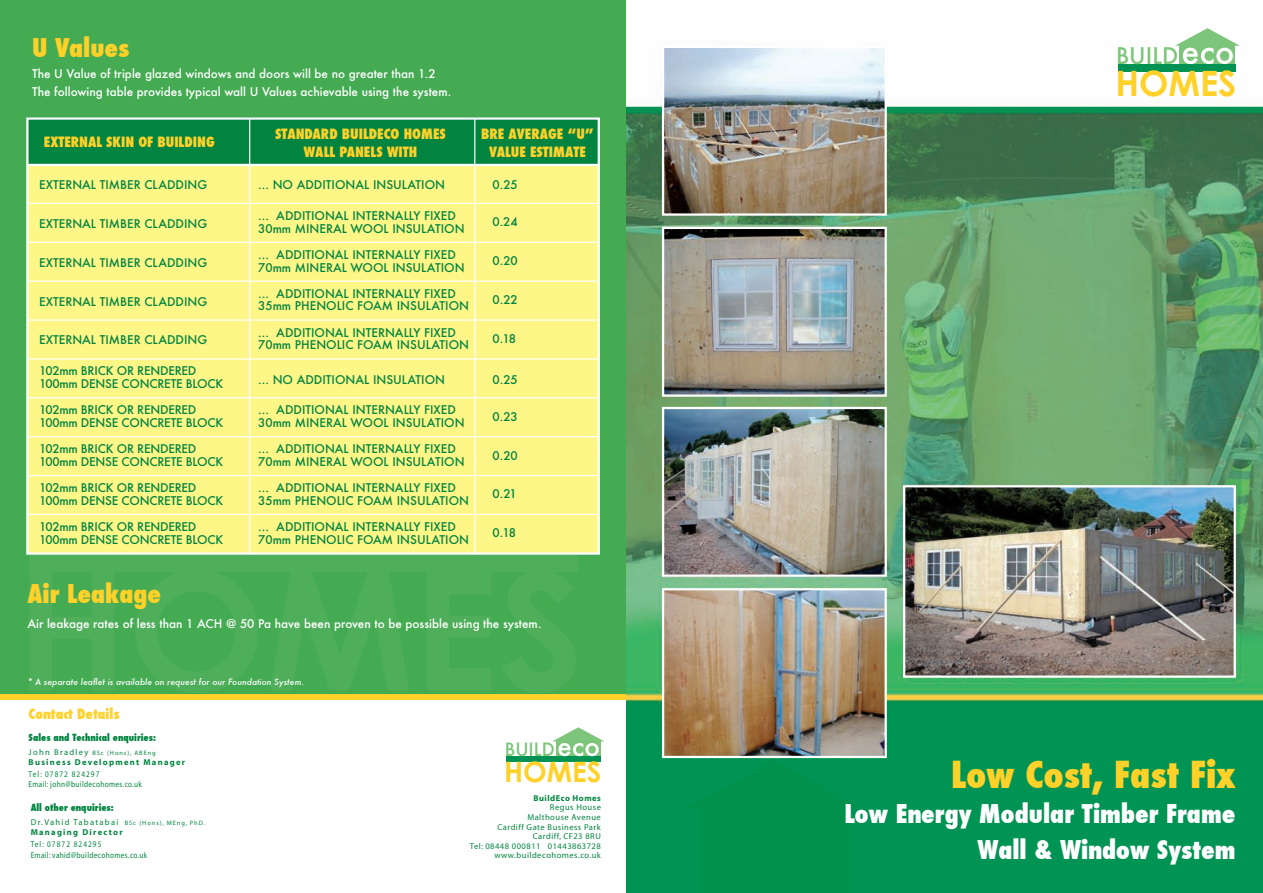
<style>
.page{position:relative;width:1263px;height:893px;background:#fff}
.page>*{position:absolute;margin:0;border:0;box-sizing:border-box;transform-origin:0 0}
.t1{font:800 condensed 36.15px "Futura";color:#ffd129}
.t2{font:700 34.95px "Century Gothic";color:#ffd129}
.t3{font:700 28.2px "Century Gothic";color:#ffd129}
.t4{font:800 condensed 25.05px/35.1px "Futura";color:#fff;text-align:right}
.t5{font:800 condensed 25.05px "Futura";color:#ffd129}
.t6{font:500 22.35px "Futura";color:#7cc57a}
.t7{font:500 18px "Futura";color:#7cc57a}
.t8{font:800 condensed 13.8px/18.1px "Futura";color:#ffd129;text-align:center}
.t9{font:500 11.7px/12.8px "Futura";color:#00843f}
.t10{font:500 11.7px/12.8px "Futura";letter-spacing:-.02em;color:#00843f}
.t11{font:500 11.7px/18.1px "Futura";color:#fff}
.t12{font:800 condensed 9.6px "Futura";color:#00843f}
.t13{font:8.55px/9.6px "Myriad";letter-spacing:.055em;color:#00843f;text-align:right}
.t14{font:8.55px/10.8px "Myriad";letter-spacing:.055em;color:#00843f;scale:.85 1}
.t15{font:italic 500 8.55px "Futura";color:#fff}
.t16{font:700 8.55px "Myriad";letter-spacing:.15em;color:#00843f}
.t17{font:700 8.55px "Myriad";letter-spacing:.055em;color:#00843f}
.t18{font:6.45px "Myriad";letter-spacing:.15em;color:#00843f}
.s1{font-size:8.55px}
</style>
<div class="page">
<img style="left:625px;top:0;width:638px;height:893px">
<img style="left:661px;top:45px;width:576px;height:714px">
<div style="left:1118px;top:64px;width:117px;height:7px;background:#009353"></div>
<svg style="left:1175px;top:28px;width:65px;height:36px"></svg>
<div style="left:698px;top:805px;width:152px;height:88px;background:#00914c"></div>
<div style="left:685px;top:761px;width:177px;height:93px;background:#00914c"></div>
<div style="left:0;top:0;width:625px;height:893px;background:#44ab53"></div>
<div style="left:0;top:694px;width:625px;height:16px;background:#ffd129"></div>
<div style="left:0;top:700px;width:625px;height:193px;background:#fff"></div>
<div style="left:506px;top:756px;width:95px;height:6px;background:#009353"></div>
<svg style="left:552px;top:727px;width:52px;height:29px"></svg>
<svg style="left:30px;top:555px;width:548px;height:138px;fill:#4fae5a"></svg>
<div style="left:27px;top:119px;width:572px;height:434px;background:#fff688"></div>
<div style="left:27px;top:117px;width:572px;height:49px;background:#00843f"></div>
<div style="left:26px;top:117px;width:574px;height:438px;border:2px solid #fff"></div>
<hr style="left:474px;top:118px;width:1px;height:436px;background:#fff">
<hr style="left:249px;top:118px;width:1px;height:436px;background:#fff">
<hr style="left:27px;top:164px;width:572px;height:2px;background:#fff">
<hr style="left:27px;top:203px;width:572px;height:1px;background:#fff">
<hr style="left:27px;top:242px;width:572px;height:1px;background:#fff">
<hr style="left:27px;top:281px;width:572px;height:1px;background:#fff">
<hr style="left:27px;top:319px;width:572px;height:2px;background:#fff">
<hr style="left:27px;top:358px;width:572px;height:2px;background:#fff">
<hr style="left:27px;top:397px;width:572px;height:1px;background:#fff">
<hr style="left:27px;top:436px;width:572px;height:1px;background:#fff">
<hr style="left:27px;top:475px;width:572px;height:1px;background:#fff">
<hr style="left:27px;top:514px;width:572px;height:1px;background:#fff">
<h3 class="t5" style="left:32px;top:30px;width:99px">U Values</h3>
<p class="t11" style="left:32px;top:64px;width:421px">The U Value of triple glazed windows and doors will be no greater than 1.2<br>The following table provides typical wall U Values achievable using the system.</p>
<p class="t8" style="left:44px;top:132px;width:172px">EXTERNAL SKIN OF BUILDING</p>
<p class="t9" style="left:39px;top:178px;width:170px">EXTERNAL TIMBER CLADDING</p>
<p class="t9" style="left:39px;top:217px;width:170px">EXTERNAL TIMBER CLADDING</p>
<p class="t9" style="left:39px;top:256px;width:170px">EXTERNAL TIMBER CLADDING</p>
<p class="t9" style="left:39px;top:295px;width:170px">EXTERNAL TIMBER CLADDING</p>
<p class="t9" style="left:39px;top:334px;width:170px">EXTERNAL TIMBER CLADDING</p>
<p class="t8" style="left:275px;top:125px;width:172px">STANDARD BUILDECO HOMES<br>WALL PANELS WITH</p>
<p class="t9" style="left:258px;top:178px;width:188px">... NO ADDITIONAL INSULATION</p>
<p class="t9" style="left:258px;top:209px;width:208px">... ADDITIONAL INTERNALLY FIXED<br>30mm MINERAL WOOL INSULATION</p>
<p class="t9" style="left:258px;top:248px;width:208px">... ADDITIONAL INTERNALLY FIXED<br>70mm MINERAL WOOL INSULATION</p>
<p class="t9" style="left:258px;top:287px;width:212px">... ADDITIONAL INTERNALLY FIXED<br>35mm PHENOLIC FOAM INSULATION</p>
<p class="t9" style="left:258px;top:326px;width:212px">... ADDITIONAL INTERNALLY FIXED<br>70mm PHENOLIC FOAM INSULATION</p>
<p class="t9" style="left:258px;top:373px;width:188px">... NO ADDITIONAL INSULATION</p>
<p class="t9" style="left:258px;top:403px;width:208px">... ADDITIONAL INTERNALLY FIXED<br>30mm MINERAL WOOL INSULATION</p>
<p class="t9" style="left:258px;top:442px;width:208px">... ADDITIONAL INTERNALLY FIXED<br>70mm MINERAL WOOL INSULATION</p>
<p class="t9" style="left:258px;top:481px;width:212px">... ADDITIONAL INTERNALLY FIXED<br>35mm PHENOLIC FOAM INSULATION</p>
<p class="t9" style="left:258px;top:520px;width:212px">... ADDITIONAL INTERNALLY FIXED<br>70mm PHENOLIC FOAM INSULATION</p>
<p class="t10" style="left:39px;top:364px;width:186px">102mm BRICK OR RENDERED<br>100mm DENSE CONCRETE BLOCK</p>
<p class="t10" style="left:39px;top:403px;width:186px">102mm BRICK OR RENDERED<br>100mm DENSE CONCRETE BLOCK</p>
<p class="t10" style="left:39px;top:442px;width:186px">102mm BRICK OR RENDERED<br>100mm DENSE CONCRETE BLOCK</p>
<p class="t10" style="left:39px;top:481px;width:186px">102mm BRICK OR RENDERED<br>100mm DENSE CONCRETE BLOCK</p>
<p class="t10" style="left:39px;top:520px;width:186px">102mm BRICK OR RENDERED<br>100mm DENSE CONCRETE BLOCK</p>
<p class="t8" style="left:481px;top:125px;width:114px">BRE AVERAGE “U”<br>VALUE ESTIMATE</p>
<p class="t9" style="left:492px;top:178px;width:27px">0.25</p>
<p class="t9" style="left:492px;top:215px;width:27px">0.24</p>
<p class="t9" style="left:492px;top:254px;width:27px">0.20</p>
<p class="t9" style="left:492px;top:293px;width:27px">0.22</p>
<p class="t9" style="left:492px;top:332px;width:25px">0.18</p>
<p class="t9" style="left:492px;top:373px;width:27px">0.25</p>
<p class="t9" style="left:492px;top:410px;width:27px">0.23</p>
<p class="t9" style="left:492px;top:449px;width:27px">0.20</p>
<p class="t9" style="left:492px;top:488px;width:26px">0.21</p>
<p class="t9" style="left:492px;top:526px;width:25px">0.18</p>
<h3 class="t5" style="left:27px;top:577px;width:135px">Air Leakage</h3>
<p class="t11" style="left:27px;top:614px;width:516px">Air leakage rates of less than 1 ACH @ 50 Pa have been proven to be possible using the system.</p>
<p class="t15" style="left:27px;top:676px;width:278px">* A separate leaflet is available on request for our Foundation System.</p>
<p class="t8" style="left:29px;top:705px;width:93px">Contact Details</p>
<p class="t18" style="left:29px;top:749px;width:129px"><span class="s1">John Bradley</span> BSc (Hons), ABEng</p>
<p class="t16" style="left:29px;top:757px;width:158px">Business Development Manager</p>
<p class="t12" style="left:29px;top:731px;width:129px">Sales and Technical enquiries:</p>
<p class="t14" style="left:29px;top:769px;width:135px">Tel: 07872 824297<br>Email: john@buildecohomes.co.uk</p>
<p class="t12" style="left:31px;top:801px;width:85px">All other enquiries:</p>
<p class="t18" style="left:31px;top:820px;width:176px"><span class="s1">Dr.Vahid Tabatabai</span> BSc (Hons), MEng, PhD.</p>
<p class="t16" style="left:31px;top:828px;width:93px">Managing Director</p>
<p class="t14" style="left:31px;top:839px;width:139px">Tel: 07872 824295<br>Email: vahid@buildecohomes.co.uk</p>
<h3 class="t7" style="left:505px;top:737px;width:52px">BUILD</h3>
<h3 class="t3" style="left:504px;top:754px;width:99px">HOMES</h3>
<p class="t17" style="left:533px;top:793px;width:69px">BuildEco Homes</p>
<p class="t13" style="left:470px;top:803px;width:132px">Regus House<br>Malthouse Avenue<br>Cardiff Gate Business Park<br>Cardiff, CF23 8RU<br>Tel: 08448 000811 01443863728 www.buildecohomes.co.uk</p>
<h3 class="t6" style="left:1116px;top:40px;width:64px">BUILD</h3>
<h2 class="t2" style="left:1115px;top:62px;width:123px">HOMES</h2>
<h1 class="t1" style="left:951px;top:750px;width:286px">Low Cost, Fast Fix</h1>
<h3 class="t4" style="left:844px;top:797px;width:393px">Low Energy Modular Timber Frame<br>Wall &amp; Window System</h3>
</div>
